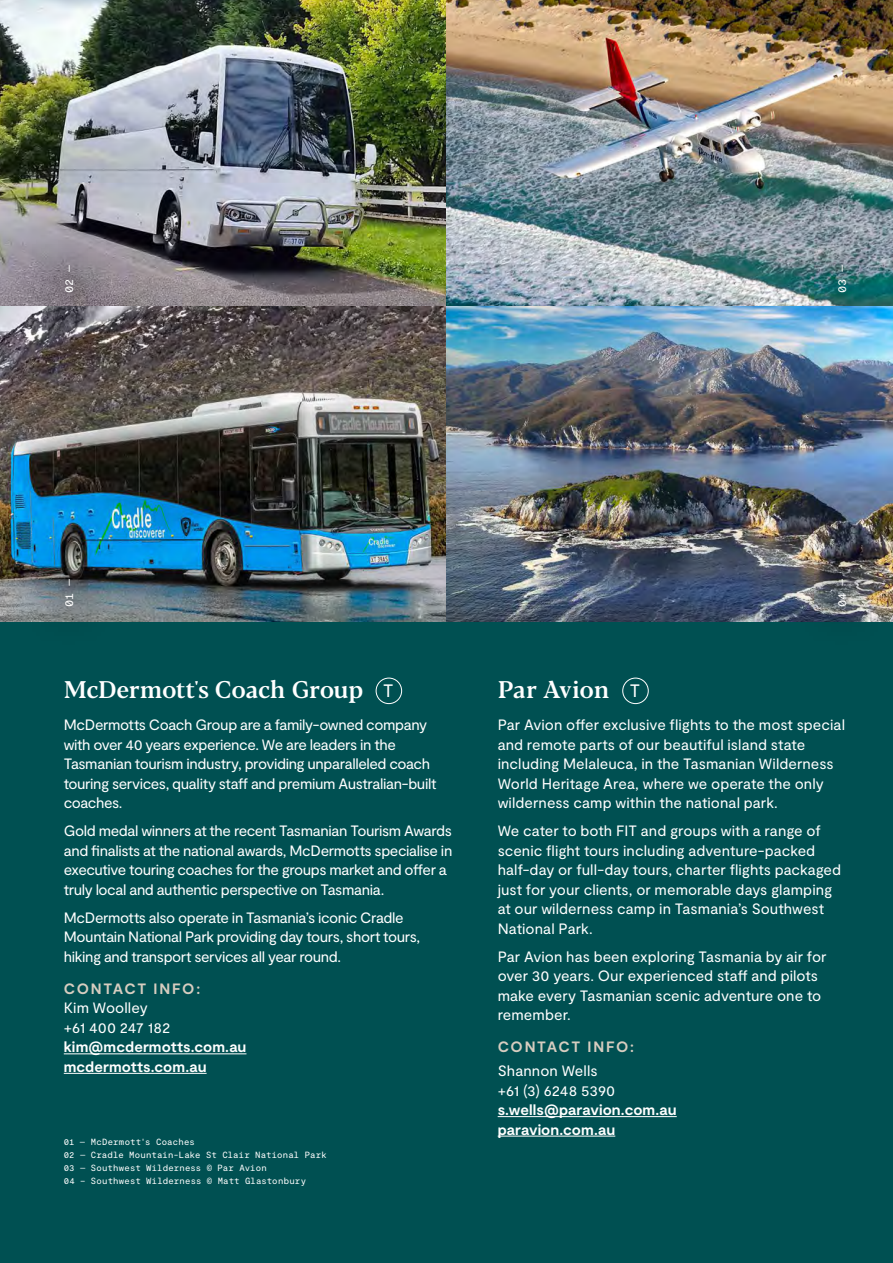
<style>
.page{position:relative;width:893px;height:1263px;background:#005052}
.page>*{position:absolute;margin:0;border:0;box-sizing:border-box;transform-origin:0 0}
.t1{font:500 24px "Blacker Text";letter-spacing:-.015em;color:#fff}
.t2{font:18px "Moderat";color:#fff}
.t3{font:15px/19.5px "Moderat";letter-spacing:.005em;color:#fff}
.t4{font:15px/19.5px "Moderat";letter-spacing:-.015em;color:#fff}
.t5{font:700 15px/19.5px "Moderat";letter-spacing:.005em;color:#fff}
.sub_sub{font:700 15px "Moderat";letter-spacing:.105em;color:#d7cdc0}
.t6{font:12px "Moderat Mono Regular";letter-spacing:-.02em;color:#fff}
.t7{font:9px "Moderat Mono Regular";letter-spacing:.015em;color:#fff}
</style>
<div class="page">
<hr style="left:64px;top:1053px;width:182px;height:1px;background:#fff">
<hr style="left:64px;top:1073px;width:143px;height:1px;background:#fff">
<div style="left:376px;top:678px;width:26px;height:26px;border:1px solid #fff;border-radius:50%"></div>
<hr style="left:498px;top:1116px;width:179px;height:1px;background:#fff">
<hr style="left:498px;top:1136px;width:117px;height:1px;background:#fff">
<div style="left:623px;top:678px;width:25px;height:26px;border:1px solid #fff;border-radius:50%"></div>
<img style="left:0;top:0;width:893px;height:621px">
<div style="left:25px;top:541px;width:89px;height:104px;background:#000;opacity:.75"></div>
<div style="left:798px;top:540px;width:88px;height:105px;background:#000;opacity:.75"></div>
<div style="left:25px;top:226px;width:89px;height:105px;background:#000;opacity:.75"></div>
<div style="left:798px;top:226px;width:88px;height:105px;background:#000;opacity:.75"></div>
<p class="t6" style="left:62px;top:293px;width:30px;rotate:-90deg">02 —</p>
<p class="t6" style="left:835px;top:293px;width:30px;rotate:-90deg">03 —</p>
<p class="t6" style="left:62px;top:607px;width:30px;rotate:-90deg">01 —</p>
<p class="t6" style="left:835px;top:607px;width:30px;rotate:-90deg">04 —</p>
<p class="t1" style="left:64px;top:674px;width:301px">McDermott's Coach Group</p>
<p class="t2" style="left:383px;top:680px;width:12px">T</p>
<p class="t4" style="left:64px;top:715px;width:374px">McDermotts Coach Group are a family-owned company with over 40 years experience. We are leaders in the Tasmanian tourism industry, providing unparalleled coach touring services, quality staff and premium Australian-built coaches.</p>
<p class="t4" style="left:64px;top:821px;width:390px">Gold medal winners at the recent Tasmanian Tourism Awards and finalists at the national awards, McDermotts specialise in executive touring coaches for the groups market and offer a truly local and authentic perspective on Tasmania.</p>
<p class="t4" style="left:64px;top:908px;width:358px">McDermotts also operate in Tasmania’s iconic Cradle<br>Mountain National Park providing day tours, short tours, hiking and transport services all year round.</p>
<p class="sub_sub" style="left:64px;top:980px;width:138px">CONTACT INFO:</p>
<p class="t3" style="left:64px;top:999px;width:85px">Kim Woolley</p>
<p class="t4" style="left:64px;top:1018px;width:108px">+61 400 247 182</p>
<p class="t5" style="left:64px;top:1038px;width:184px">kim@mcdermotts.com.au mcdermotts.com.au</p>
<p class="t7" style="left:64px;top:1137px;width:133px">01 — McDermott's Coaches</p>
<p class="t7" style="left:64px;top:1150px;width:264px">02 — Cradle Mountain-Lake St Clair National Park</p>
<p class="t7" style="left:64px;top:1163px;width:204px">03 — Southwest Wilderness © Par Avion</p>
<p class="t7" style="left:64px;top:1175px;width:244px">04 – Southwest Wilderness © Matt Glastonbury</p>
<p class="t1" style="left:498px;top:674px;width:114px">Par Avion</p>
<p class="t2" style="left:630px;top:680px;width:12px">T</p>
<p class="t3" style="left:498px;top:715px;width:349px">Par Avion offer exclusive flights to the most special and remote parts of our beautiful island state including Melaleuca, in the Tasmanian Wilderness World Heritage Area, where we operate the only wilderness camp within the national park.</p>
<p class="t3" style="left:498px;top:821px;width:345px">We cater to both FIT and groups with a range of scenic flight tours including adventure-packed half-day or full-day tours, charter flights packaged just for your clients, or memorable days glamping at our wilderness camp in Tasmania’s Southwest National Park.</p>
<p class="t3" style="left:498px;top:947px;width:330px">Par Avion has been exploring Tasmania by air for over 30 years. Our experienced staff and pilots make every Tasmanian scenic adventure one to remember.</p>
<p class="sub_sub" style="left:498px;top:1038px;width:138px">CONTACT INFO:</p>
<p class="t3" style="left:498px;top:1061px;width:101px">Shannon Wells</p>
<p class="t4" style="left:498px;top:1081px;width:119px">+61 (3) 6248 5390</p>
<p class="t5" style="left:498px;top:1101px;width:181px">s.wells@paravion.com.au</p>
<p class="t5" style="left:498px;top:1120px;width:119px">paravion.com.au</p>
</div>
